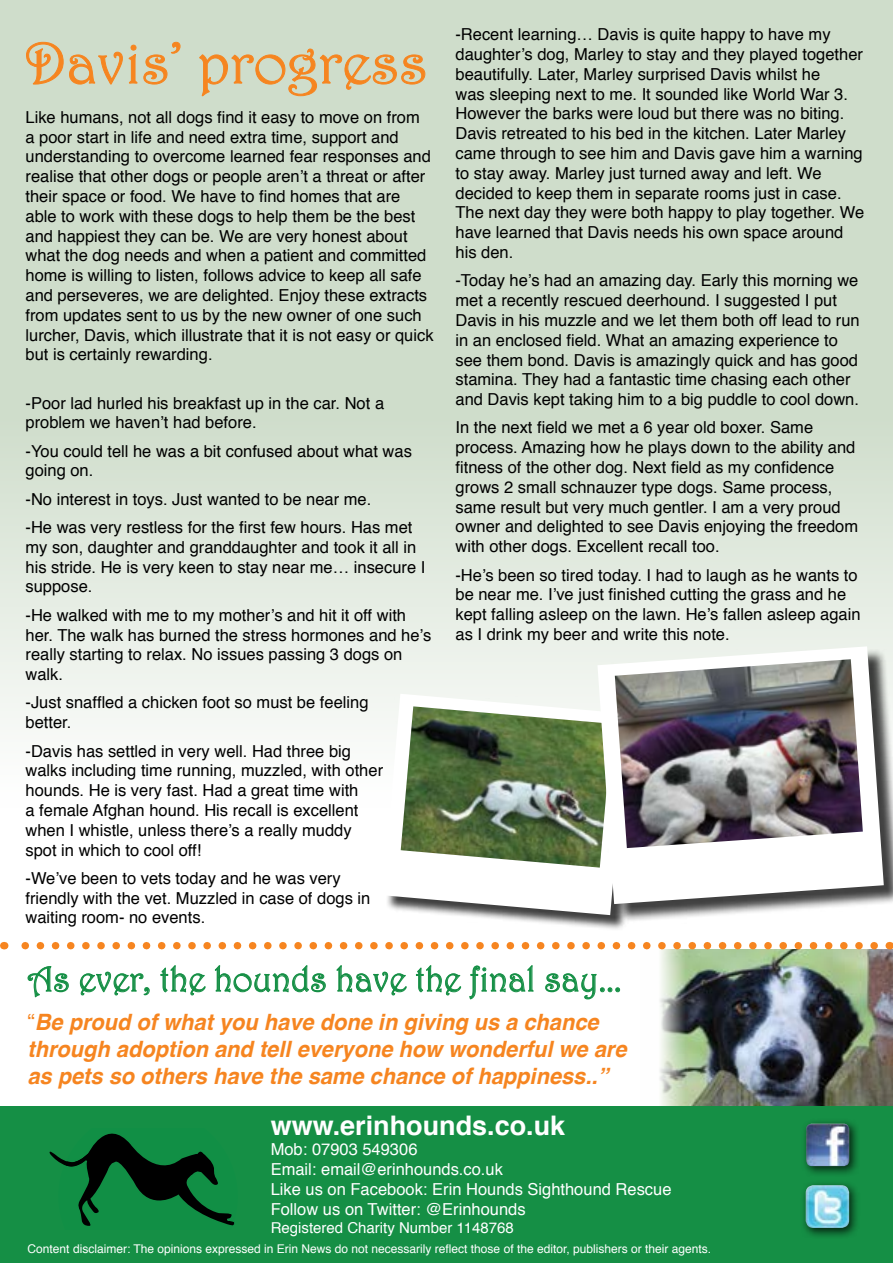
<style>
.page{position:relative;width:893px;height:1263px;background:#fff}
.page>*{position:absolute;margin:0;border:0;box-sizing:border-box;transform-origin:0 0}
.t1{font:58.5px "Harrington";color:#f68520}
.t2{font:36px "Harrington";color:#158f45;scale:.96 1}
.t3{font:700 27px "Helvetica";color:#fff}
.t4{font:italic 700 22.5px/27px "Helvetica";color:#f68520}
.t5{font:16.5px/19.8px "Helvetica";color:#000}
.t6{font:16.5px/19.8px "Helvetica";color:#fff}
.t7{font:15px "Helvetica";color:#fff}
.t8{font:12px "Helvetica";color:#fff}
.s1{font-weight:400;font-style:normal}
</style>
<div class="page">
<div style="left:0;top:0;width:893px;height:808px;background:linear-gradient(to bottom,#c3d4be,#f3f6f2)"></div>
<svg style="left:26px;top:42px;width:155px;height:43px;background:#d4cfb1"></svg>
<svg style="left:199px;top:48px;width:227px;height:51px;background:#d3d1b4"></svg>
<div style="left:385px;top:696px;width:258px;height:234px;background:#000;opacity:.75"></div>
<svg style="left:383px;top:694px;width:217px;height:221px"></svg>
<img style="left:401px;top:706px;width:196px;height:162px">
<div style="left:600px;top:649px;width:293px;height:274px;background:#000;opacity:.75"></div>
<svg style="left:597px;top:646px;width:287px;height:258px"></svg>
<img style="left:615px;top:659px;width:248px;height:189px">
<svg style="left:27px;top:966px;width:42px;height:31px"></svg>
<svg style="left:80px;top:971px;width:70px;height:25px"></svg>
<svg style="left:160px;top:965px;width:46px;height:31px"></svg>
<svg style="left:215px;top:965px;width:111px;height:28px"></svg>
<svg style="left:336px;top:965px;width:71px;height:31px"></svg>
<svg style="left:416px;top:965px;width:45px;height:31px"></svg>
<svg style="left:469px;top:965px;width:65px;height:34px"></svg>
<svg style="left:545px;top:973px;width:75px;height:27px"></svg>
<img style="left:645px;top:949px;width:248px;height:157px">
<svg style="left:21px;top:942px;width:853px;height:7px"></svg>
<div style="left:0;top:1106px;width:893px;height:156px;background:#158f45"></div>
<div style="left:801px;top:1119px;width:59px;height:58px;background:#000;opacity:.75"></div>
<img style="left:806px;top:1124px;width:43px;height:42px">
<div style="left:801px;top:1180px;width:60px;height:59px;background:#000;opacity:.75"></div>
<img style="left:806px;top:1185px;width:43px;height:43px">
<svg style="left:49px;top:1133px;width:186px;height:93px"></svg>
<h1 class="t1" style="left:26px;top:28px;width:404px">Davis’ progress</h1>
<p class="t5" style="left:26px;top:108px;width:410px">Like humans, not all dogs find it easy to move on from<br>a poor start in life and need extra time, support and understanding to overcome learned fear responses and realise that other dogs or people aren’t a threat or after their space or food. We have to find homes that are able to work with these dogs to help them be the best and happiest they can be. We are very honest about what the dog needs and when a patient and committed home is willing to listen, follows advice to keep all safe and perseveres, we are delighted. Enjoy these extracts from updates sent to us by the new owner of one such lurcher, Davis, which illustrate that it is not easy or quick but is certainly rewarding.</p>
<p class="t5" style="left:26px;top:393px;width:360px">-Poor lad hurled his breakfast up in the car. Not a problem we haven’t had before.</p>
<p class="t5" style="left:26px;top:441px;width:388px">-You could tell he was a bit confused about what was going on.</p>
<p class="t5" style="left:26px;top:485px;width:388px;line-height:28.3px">-No interest in toys. Just wanted to be near me.<br>-He was very restless for the first few hours. Has met</p>
<p class="t5" style="left:26px;top:538px;width:401px">my son, daughter and granddaughter and took it all in his stride. He is very keen to stay near me… insecure I suppose.</p>
<p class="t5" style="left:26px;top:605px;width:407px">-He walked with me to my mother’s and hit it off with her. The walk has burned the stress hormones and he’s really starting to relax. No issues passing 3 dogs on walk.</p>
<p class="t5" style="left:26px;top:693px;width:345px">-Just snaffled a chicken foot so must be feeling better.</p>
<p class="t5" style="left:26px;top:741px;width:359px">-Davis has settled in very well. Had three big walks including time running, muzzled, with other hounds. He is very fast. Had a great time with<br>a female Afghan hound. His recall is excellent when I whistle, unless there’s a really muddy spot in which to cool off!</p>
<p class="t5" style="left:26px;top:869px;width:346px">-We’ve been to vets today and he was very friendly with the vet. Muzzled in case of dogs in waiting room- no events.</p>
<p class="t5" style="left:455px;top:25px;width:410px">-Recent learning… Davis is quite happy to have my daughter’s dog, Marley to stay and they played together beautifully. Later, Marley surprised Davis whilst he<br>was sleeping next to me. It sounded like World War 3.<br>However the barks were loud but there was no biting.<br>Davis retreated to his bed in the kitchen. Later Marley came through to see him and Davis gave him a warning to stay away. Marley just turned away and left. We decided to keep them in separate rooms just in case.<br>The next day they were both happy to play together. We have learned that Davis needs his own space around his den.</p>
<p class="t5" style="left:455px;top:271px;width:406px">-Today he’s had an amazing day. Early this morning we met a recently rescued deerhound. I suggested I put Davis in his muzzle and we let them both off lead to run in an enclosed field. What an amazing experience to see them bond. Davis is amazingly quick and has good stamina. They had a fantastic time chasing each other and Davis kept taking him to a big puddle to cool down.</p>
<p class="t5" style="left:455px;top:418px;width:404px">In the next field we met a 6 year old boxer. Same process. Amazing how he plays down to the ability and fitness of the other dog. Next field as my confidence grows 2 small schnauzer type dogs. Same process, same result but very much gentler. I am a very proud owner and delighted to see Davis enjoying the freedom with other dogs. Excellent recall too.</p>
<p class="t5" style="left:455px;top:565px;width:407px">-He’s been so tired today. I had to laugh as he wants to be near me. I’ve just finished cutting the grass and he kept falling asleep on the lawn. He’s fallen asleep again as I drink my beer and write this note.</p>
<h2 class="t2" style="left:27px;top:957px;width:620px">As ever, the hounds have the final say...</h2>
<h3 class="t4" style="left:27px;top:1009px;width:601px"><span class="s1">“</span>Be proud of what you have done in giving us a chance through adoption and tell everyone how wonderful we are as pets so others have the same chance of happiness..”</h3>
<h3 class="t3" style="left:271px;top:1104px;width:296px">www.erinhounds.co.uk</h3>
<p class="t6" style="left:271px;top:1140px;width:402px">Mob: 07903 549306<br>Email: email@erinhounds.co.uk<br>Like us on Facebook: Erin Hounds Sighthound Rescue Follow us on Twitter: @Erinhounds</p>
<p class="t7" style="left:271px;top:1216px;width:245px">Registered Charity Number 1148768</p>
<p class="t8" style="left:28px;top:1239px;width:685px">Content disclaimer: The opinions expressed in Erin News do not necessarily reflect those of the editor, publishers or their agents.</p>
</div>
